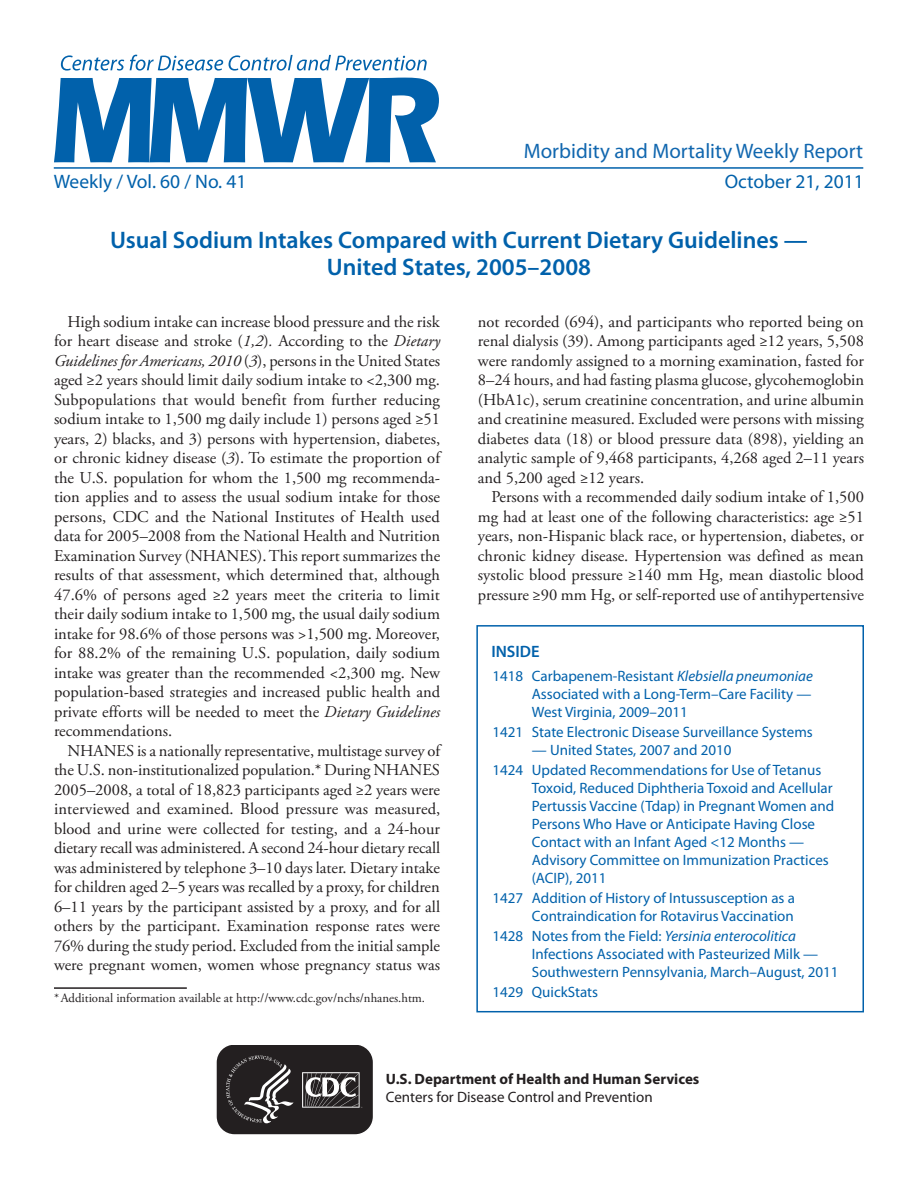
<style>
.page{position:relative;width:918px;height:1188px;background:#fff}
.page>*{position:absolute;margin:0;border:0;box-sizing:border-box;transform-origin:0 0}
.Headline{font:600 24px/27px "Myriad Pro";color:#0161ab;text-align:center}
.t1{font:21px "Myriad Pro";color:#1167af}
.Cover_Date_Vol{font:19.5px "Myriad Pro";color:#0161ab}
.Body_Text{font:16.5px/19.5px "Adobe Garamond Pro";color:#231f20;text-align:justify}
.INSIDE{font:600 16.5px "Myriad Pro";color:#0161ab}
.TOC_Headline_1000{font:15px/18px "Myriad Pro";color:#0161ab}
.t2{font:700 15px/18px "Myriad Pro";color:#231f20}
.Footnote_w_Rule_TEX{font:12.75px "Adobe Garamond Pro";color:#231f20}
.s1{font-style:italic}
.s2{font-weight:400}
</style>
<div class="page">
<svg style="left:216px;top:1046px;width:157px;height:89px;background:#403d3e"></svg>
<hr style="left:54px;top:167px;width:809px;height:2px;background:#0161ab">
<svg style="left:54px;top:78px;width:385px;height:84px"></svg>
<svg style="left:61px;top:55px;width:366px;height:16px"></svg>
<hr style="left:54px;top:987px;width:133px;height:2px;background:#231f20">
<div style="left:476px;top:625px;width:388px;height:387px;border:2px solid #0161ab"></div>
<p class="t1" style="left:524px;top:138px;width:341px">Morbidity and Mortality Weekly Report</p>
<p class="Cover_Date_Vol" style="left:54px;top:169px;width:194px">Weekly / Vol. 60 / No. 41</p>
<p class="Cover_Date_Vol" style="left:725px;top:169px;width:141px">October 21, 2011</p>
<p class="Headline" style="left:110px;top:225px;width:699px">Usual Sodium Intakes Compared with Current Dietary Guidelines —<br>United States, 2005–2008</p>
<p class="Body_Text" style="left:54px;top:312px;width:388px;text-indent:13px">High sodium intake can increase blood pressure and the risk for heart disease and stroke (<span class="s1">1,2</span>)<span class="s1">.</span> According to the <span class="s1">Dietary Guidelines for Americans, 2010</span> (<span class="s1">3</span>), persons in the United States aged ≥2 years should limit daily sodium intake to &lt;2,300 mg.<br>Subpopulations that would benefit from further reducing sodium intake to 1,500 mg daily include 1) persons aged ≥51 years, 2) blacks, and 3) persons with hypertension, diabetes, or chronic kidney disease (<span class="s1">3</span>). To estimate the proportion of the U.S. population for whom the 1,500 mg recommenda&shy;tion applies and to assess the usual sodium intake for those persons, CDC and the National Institutes of Health used data for 2005–2008 from the National Health and Nutrition Examination Survey (NHANES). This report summarizes the results of that assessment, which determined that, although 47.6% of persons aged ≥2 years meet the criteria to limit their daily sodium intake to 1,500 mg, the usual daily sodium intake for 98.6% of those persons was &gt;1,500 mg. Moreover, for 88.2% of the remaining U.S. population, daily sodium intake was greater than the recommended &lt;2,300 mg. New population-based strategies and increased public health and private efforts will be needed to meet the <span class="s1">Dietary Guidelines </span>recommendations.</p>
<p class="Body_Text" style="left:54px;top:741px;width:388px;text-indent:13px">NHANES is a nationally representative, multistage survey of the U.S. non-institutionalized population.* During NHANES 2005–2008, a total of 18,823 participants aged ≥2 years were interviewed and examined. Blood pressure was measured, blood and urine were collected for testing, and a 24-hour dietary recall was administered. A second 24-hour dietary recall was administered by telephone 3–10 days later. Dietary intake for children aged 2–5 years was recalled by a proxy, for children 6–11 years by the participant assisted by a proxy, and for all others by the participant. Examination response rates were 76% during the study period. Excluded from the initial sample were pregnant women, women whose pregnancy status was</p>
<p class="Footnote_w_Rule_TEX" style="left:54px;top:991px;width:373px">*Additional information available at http://www.cdc.gov/nchs/nhanes.htm.</p>
<p class="Body_Text" style="left:478px;top:312px;width:388px">not recorded (694), and participants who reported being on renal dialysis (39). Among participants aged ≥12 years, 5,508 were randomly assigned to a morning examination, fasted for 8–24 hours, and had fasting plasma glucose, glycohemoglobin (HbA1c), serum creatinine concentration, and urine albumin and creatinine measured. Excluded were persons with missing diabetes data (18) or blood pressure data (898), yielding an analytic sample of 9,468 participants, 4,268 aged 2–11 years and 5,200 aged ≥12 years.</p>
<p class="Body_Text" style="left:478px;top:488px;width:388px;text-indent:13px">Persons with a recommended daily sodium intake of 1,500 mg had at least one of the following characteristics: age ≥51 years, non-Hispanic black race, or hypertension, diabetes, or chronic kidney disease. Hypertension was defined as mean systolic blood pressure ≥140 mm Hg, mean diastolic blood pressure ≥90 mm Hg, or self-reported use of antihypertensive</p>
<p class="INSIDE" style="left:491px;top:641px;width:50px">INSIDE</p>
<p class="TOC_Headline_1000" style="left:532px;top:666px;width:283px;text-align:justify;text-indent:-39px">1418 Carbapenem-Resistant <span class="s1">Klebsiella pneumoniae </span>Associated with a Long-Term–Care Facility — West Virginia, 2009–2011</p>
<p class="TOC_Headline_1000" style="left:493px;top:723px;width:322px">1421 State Electronic Disease Surveillance Systems</p>
<p class="TOC_Headline_1000" style="left:532px;top:741px;width:201px">— United States, 2007 and 2010</p>
<p class="TOC_Headline_1000" style="left:532px;top:761px;width:304px;text-indent:-39px">1424 Updated Recommendations for Use of Tetanus Toxoid, Reduced Diphtheria Toxoid and Acellular Pertussis Vaccine (Tdap) in Pregnant Women and Persons Who Have or Anticipate Having Close Contact with an Infant Aged &lt;12 Months — Advisory Committee on Immunization Practices (ACIP), 2011</p>
<p class="TOC_Headline_1000" style="left:493px;top:889px;width:304px;text-align:right">1427 Addition of History of Intussusception as a<br>Contraindication for Rotavirus Vaccination</p>
<p class="TOC_Headline_1000" style="left:532px;top:927px;width:308px;text-indent:-39px">1428 Notes from the Field: <span class="s1">Yersinia enterocolitica<br></span>Infections Associated with Pasteurized Milk —<br>Southwestern Pennsylvania, March–August, 2011</p>
<p class="TOC_Headline_1000" style="left:493px;top:983px;width:107px">1429 QuickStats</p>
<p class="t2" style="left:386px;top:1069px;width:315px">U.S. Department of Health and Human Services<br><span class="s2">Centers for Disease Control and Prevention</span></p>
</div>
